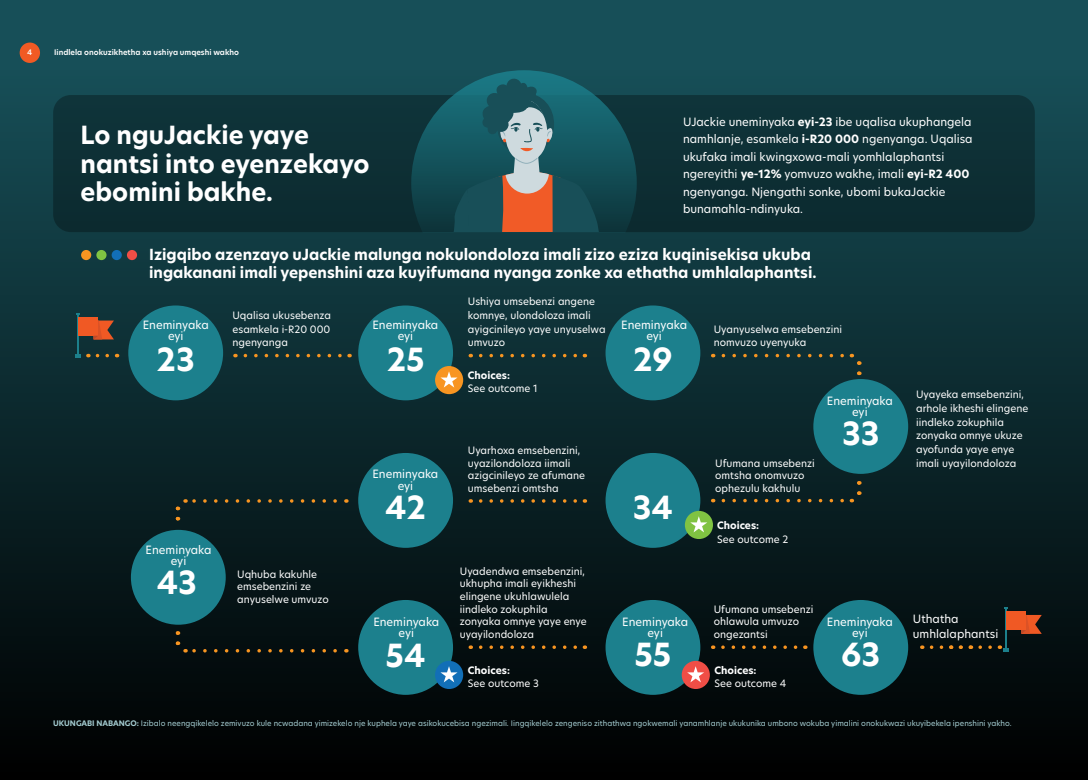
<style>
.page{position:relative;width:1088px;height:780px;background:#fff}
.page>*{position:absolute;margin:0;border:0;box-sizing:border-box;transform-origin:0 0}
.t1{font:700 31.25px "Hero New";color:#fff}
.t2{font:700 24.5px/28.8px "Hero New";color:#fff}
.t3{font:700 15px/17.5px "Hero New";color:#fff}
.t4{font:11.25px/11.2px "Hero New";color:#fff;text-align:center}
.t5{font:10px/12.5px "Hero New";color:#fff}
.t6{font:700 10px "Hero New";color:#fff}
.t7{font:7.5px "Hero New";color:#a4ccd1}
.t8{font:600 7.5px "Hero New";color:#fff}
.s1{font-weight:700}
</style>
<div class="page">
<div style="left:0;top:0;width:1088px;height:780px;background:linear-gradient(to bottom,#19555f,#000101)"></div>
<div style="left:128px;top:305px;width:95px;height:95px;background:#1c808d;border-radius:50%"></div>
<div style="left:358px;top:305px;width:95px;height:95px;background:#1c808d;border-radius:50%"></div>
<div style="left:605px;top:305px;width:95px;height:95px;background:#1c808d;border-radius:50%"></div>
<div style="left:813px;top:379px;width:95px;height:95px;background:#1c808d;border-radius:50%"></div>
<div style="left:605px;top:453px;width:95px;height:95px;background:#1c808d;border-radius:50%"></div>
<div style="left:358px;top:453px;width:95px;height:95px;background:#1c808d;border-radius:50%"></div>
<div style="left:131px;top:530px;width:95px;height:94px;background:#1c808d;border-radius:50%"></div>
<div style="left:358px;top:600px;width:95px;height:94px;background:#1c808d;border-radius:50%"></div>
<div style="left:605px;top:600px;width:95px;height:94px;background:#1c808d;border-radius:50%"></div>
<div style="left:813px;top:600px;width:95px;height:94px;background:#1c808d;border-radius:50%"></div>
<div style="left:53px;top:95px;width:982px;height:137px;background:#0e2f35;border-radius:18px"></div>
<svg style="left:411px;top:70px;width:226px;height:147px"></svg>
<svg style="left:97px;top:354px;width:21px;height:3px"></svg>
<svg style="left:245px;top:354px;width:105px;height:3px"></svg>
<svg style="left:481px;top:354px;width:104px;height:3px"></svg>
<svg style="left:481px;top:499px;width:104px;height:3px"></svg>
<svg style="left:481px;top:645px;width:104px;height:4px"></svg>
<svg style="left:723px;top:645px;width:83px;height:4px"></svg>
<svg style="left:723px;top:353px;width:139px;height:22px;background:#183232"></svg>
<svg style="left:723px;top:481px;width:139px;height:22px;background:#142523"></svg>
<svg style="left:174px;top:631px;width:161px;height:22px;background:#0f1511"></svg>
<svg style="left:174px;top:498px;width:161px;height:22px;background:#132320"></svg>
<hr style="left:77px;top:315px;width:2px;height:39px;background:#1c808c">
<svg style="left:75px;top:354px;width:5px;height:3px"></svg>
<div style="left:79px;top:317px;width:19px;height:19px;background:#f05924"></div>
<svg style="left:94px;top:320px;width:20px;height:19px"></svg>
<hr style="left:1004px;top:609px;width:2px;height:39px;background:#1c808c">
<svg style="left:931px;top:645px;width:77px;height:6px"></svg>
<div style="left:1006px;top:611px;width:20px;height:19px;background:#f05924"></div>
<svg style="left:1021px;top:615px;width:21px;height:18px"></svg>
<svg style="left:443px;top:79px;width:169px;height:153px;background:#3c6367"></svg>
<div style="left:435px;top:366px;width:28px;height:28px;background:#f89521;border-radius:50%"></div>
<svg style="left:440px;top:371px;width:17px;height:16px"></svg>
<div style="left:435px;top:660px;width:28px;height:29px;background:#126fb7;border-radius:50%"></div>
<svg style="left:440px;top:666px;width:17px;height:16px"></svg>
<div style="left:682px;top:660px;width:28px;height:29px;background:#f04e46;border-radius:50%"></div>
<svg style="left:687px;top:666px;width:17px;height:16px"></svg>
<div style="left:685px;top:511px;width:28px;height:28px;background:#80c342;border-radius:50%"></div>
<svg style="left:690px;top:516px;width:17px;height:16px"></svg>
<div style="left:81px;top:250px;width:10px;height:10px;background:#f89521;border-radius:50%"></div>
<div style="left:96px;top:250px;width:11px;height:10px;background:#80c342;border-radius:50%"></div>
<div style="left:127px;top:250px;width:10px;height:10px;background:#f04e46;border-radius:50%"></div>
<div style="left:112px;top:250px;width:10px;height:10px;background:#126fb7;border-radius:50%"></div>
<div style="left:20px;top:43px;width:20px;height:20px;background:#f15a24;border-radius:50%"></div>
<p class="t8" style="left:27px;top:47px;width:7px">4</p>
<p class="t8" style="left:54px;top:47px;width:186px">Iindlela onokuzikhetha xa ushiya umqeshi wakho</p>
<h2 class="t2" style="left:81px;top:120px;width:290px">Lo nguJackie yaye nantsi into eyenzekayo ebomini bakhe.</h2>
<p class="t4" style="left:683px;top:113px;width:291px;line-height:17.5px;text-align:left">UJackie uneminyaka <span class="s1">eyi-23</span> ibe uqalisa ukuphangela namhlanje, esamkela <span class="s1">i-R20 000</span> ngenyanga. Uqalisa ukufaka imali kwingxowa-mali yomhlalaphantsi ngereyithi <span class="s1">ye-12%</span> yomvuzo wakhe, imali <span class="s1">eyi-R2 400 </span>ngenyanga. Njengathi sonke, ubomi bukaJackie bunamahla-ndinyuka.</p>
<h3 class="t3" style="left:149px;top:246px;width:669px">Izigqibo azenzayo uJackie malunga nokulondoloza imali zizo eziza kuqinisekisa ukuba ingakanani imali yepenshini aza kuyifumana nyanga zonke xa ethatha umhlalaphantsi.</h3>
<p class="t5" style="left:232px;top:308px;width:100px;line-height:13.8px;text-align:justify">Uqalisa ukusebenza esamkela i-R20 000 ngenyanga</p>
<p class="t5" style="left:468px;top:294px;width:139px;line-height:13.8px">Ushiya umsebenzi angene komnye, ulondoloza imali ayigcinileyo yaye unyuselwa umvuzo</p>
<p class="t6" style="left:468px;top:368px;width:44px">Choices:</p>
<p class="t5" style="left:468px;top:382px;width:71px">See outcome 1</p>
<p class="t4" style="left:143px;top:319px;width:67px">Eneminyaka eyi</p>
<h1 class="t1" style="left:157px;top:338px;width:40px">23</h1>
<h1 class="t1" style="left:387px;top:338px;width:39px">25</h1>
<h1 class="t1" style="left:633px;top:338px;width:41px">29</h1>
<p class="t4" style="left:372px;top:319px;width:67px">Eneminyaka eyi</p>
<p class="t4" style="left:621px;top:319px;width:67px">Eneminyaka eyi</p>
<p class="t5" style="left:714px;top:322px;width:130px;line-height:13.8px">Uyanyuselwa emsebenzini nomvuzo uyenyuka</p>
<p class="t5" style="left:916px;top:387px;width:114px;line-height:13.8px">Uyayeka emsebenzini, arhole ikheshi elingene iindleko zokuphila zonyaka omnye ukuze ayofunda yaye enye</p>
<p class="t4" style="left:827px;top:395px;width:67px">Eneminyaka eyi</p>
<h1 class="t1" style="left:842px;top:412px;width:39px">33</h1>
<p class="t5" style="left:468px;top:444px;width:119px">Uyarhoxa emsebenzini, uyazilondoloza iimali azigcinileyo ze afumane umsebenzi omtsha</p>
<p class="t5" style="left:715px;top:456px;width:101px">Ufumana umsebenzi</p>
<p class="t5" style="left:916px;top:456px;width:102px">imali uyayilondoloza</p>
<p class="t5" style="left:715px;top:469px;width:91px">omtsha onomvuzo ophezulu kakhulu</p>
<p class="t4" style="left:372px;top:468px;width:67px">Eneminyaka eyi</p>
<h1 class="t1" style="left:385px;top:486px;width:42px">42</h1>
<h1 class="t1" style="left:633px;top:486px;width:42px">34</h1>
<p class="t6" style="left:717px;top:518px;width:44px">Choices:</p>
<p class="t5" style="left:717px;top:532px;width:73px">See outcome 2</p>
<p class="t4" style="left:146px;top:544px;width:67px">Eneminyaka eyi</p>
<h1 class="t1" style="left:157px;top:561px;width:42px">43</h1>
<p class="t5" style="left:237px;top:567px;width:93px">Uqhuba kakuhle emsebenzini ze anyuselwe umvuzo</p>
<p class="t4" style="left:373px;top:616px;width:67px">Eneminyaka eyi</p>
<p class="t5" style="left:460px;top:565px;width:128px">Uyadendwa emsebenzini, ukhupha imali eyikheshi elingene ukuhlawulela iindleko zokuphila zonyaka omnye yaye enye uyayilondoloza</p>
<p class="t4" style="left:622px;top:616px;width:67px">Eneminyaka eyi</p>
<p class="t5" style="left:714px;top:602px;width:101px">Ufumana umsebenzi ohlawula umvuzo ongezantsi</p>
<p class="t4" style="left:827px;top:616px;width:67px">Eneminyaka eyi</p>
<h1 class="t1" style="left:386px;top:634px;width:42px">54</h1>
<h1 class="t1" style="left:634px;top:633px;width:39px">55</h1>
<h1 class="t1" style="left:841px;top:633px;width:41px">63</h1>
<p class="t6" style="left:468px;top:663px;width:44px">Choices:</p>
<p class="t5" style="left:468px;top:677px;width:73px">See outcome 3</p>
<p class="t6" style="left:714px;top:663px;width:44px">Choices:</p>
<p class="t5" style="left:714px;top:677px;width:73px">See outcome 4</p>
<p class="t4" style="left:913px;top:610px;width:87px;line-height:15px;text-align:left">Uthatha umhlalaphantsi</p>
<p class="t7" style="left:53px;top:717px;width:960px"><span class="s1">UKUNGABI NABANGO:</span> Izibalo neengqikelelo zemivuzo kule ncwadana yimizekelo nje kuphela yaye asikokucebisa ngezimali. Iingqikelelo zengeniso zithathwa ngokwemali yanamhlanje ukukunika umbono wokuba yimalini onokukwazi ukuyibekela ipenshini yakho.</p>
</div>
